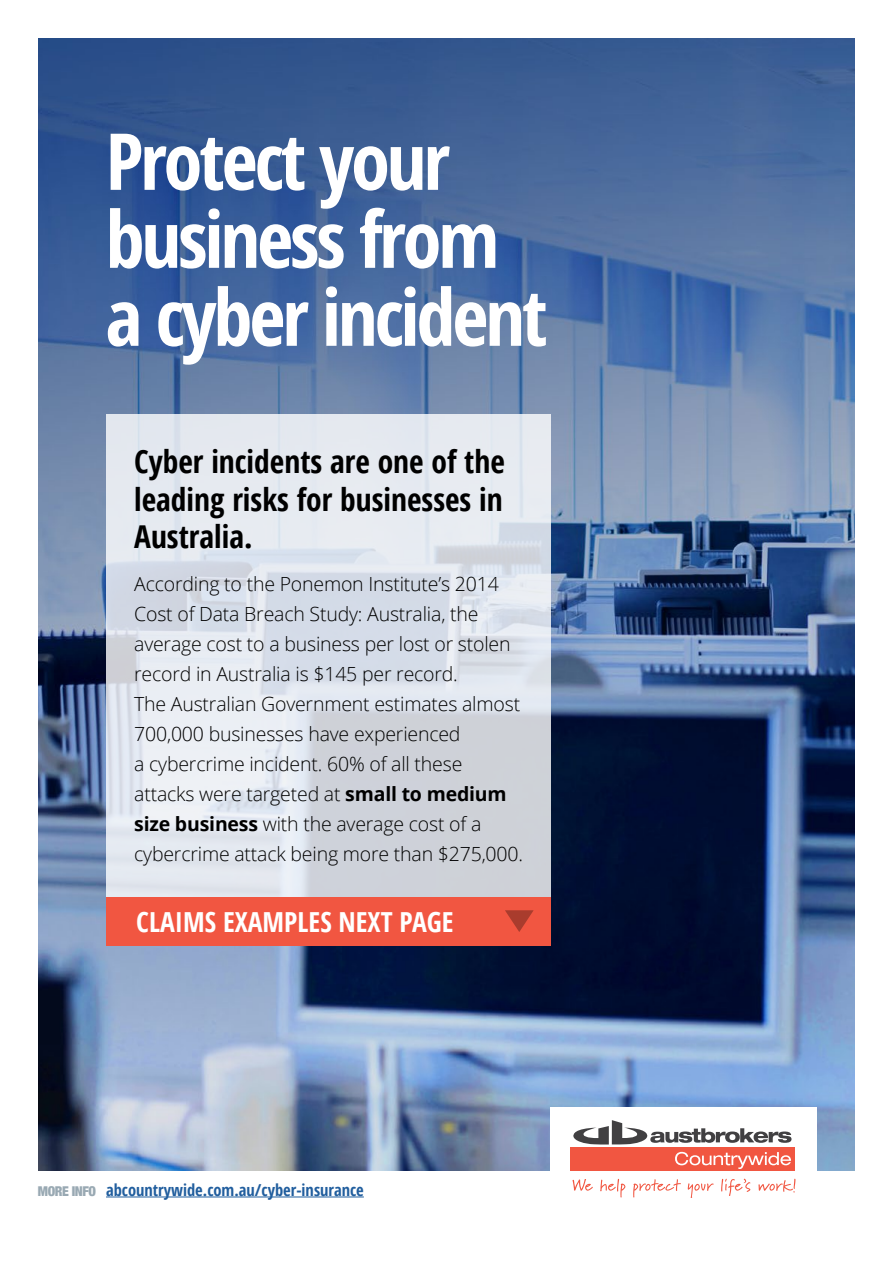
<style>
.page{position:relative;width:893px;height:1263px;background:#fff}
.page>*{position:absolute;margin:0;border:0;box-sizing:border-box;transform-origin:0 0}
.t1{font:700 condensed 78.6px/78px "Open Sans";letter-spacing:-.04em;color:#fff}
.t2{font:700 condensed 31.5px/37.8px "Open Sans";color:#000;text-align:justify}
.t3{font:700 condensed 27.6px "Open Sans";color:#fff}
.t4{font:300 19.5px/30px "Open Sans";letter-spacing:-.01em;color:#000}
.t5{font:700 condensed 16.5px "Open Sans";color:#215e9e}
.s1{font-weight:700}
.s2{font-family:"Helvetica Neue";font-weight:900;font-size:13.5px;color:#99a9b3}
</style>
<div class="page">
<img style="left:38px;top:38px;width:817px;height:1132px">
<hr style="left:106px;top:1196px;width:258px;height:1px;background:#215e9e">
<svg style="left:107px;top:414px;width:444px;height:483px;background:#dde1e9"></svg>
<div style="left:107px;top:897px;width:444px;height:49px;background:#f15641"></div>
<svg style="left:505px;top:910px;width:29px;height:22px"></svg>
<div style="left:550px;top:1107px;width:266px;height:83px;background:#fff"></div>
<div style="left:571px;top:1147px;width:224px;height:23px;background:#f15641"></div>
<svg style="left:573px;top:1120px;width:218px;height:24px"></svg>
<svg style="left:675px;top:1152px;width:116px;height:17px"></svg>
<svg style="left:572px;top:1179px;width:21px;height:12px"></svg>
<svg style="left:600px;top:1179px;width:25px;height:18px"></svg>
<svg style="left:758px;top:1179px;width:37px;height:13px"></svg>
<svg style="left:633px;top:1179px;width:48px;height:18px"></svg>
<svg style="left:688px;top:1183px;width:26px;height:15px"></svg>
<svg style="left:721px;top:1178px;width:29px;height:18px"></svg>
<h1 class="t1" style="left:106px;top:120px;width:443px">Protect your business from a cyber incident</h1>
<h2 class="t2" style="left:134px;top:442px;width:372px">Cyber incidents are one of the leading risks for businesses in Australia.</h2>
<p class="t4" style="left:134px;top:568px;width:390px">According to the Ponemon Institute’s 2014<br>Cost of Data Breach Study: Australia, the average cost to a business per lost or stolen record in Australia is $145 per record.<br>The Australian Government estimates almost 700,000 businesses have experienced<br>a cybercrime incident. 60% of all these attacks were targeted at <span class="s1">small to medium size business</span> with the average cost of a cybercrime attack being more than $275,000.</p>
<h3 class="t3" style="left:136px;top:903px;width:319px">CLAIMS EXAMPLES NEXT PAGE</h3>
<p class="t5" style="left:38px;top:1178px;width:327px"><span class="s2">MORE INFO</span> abcountrywide.com.au/cyber-insurance</p>
</div>
